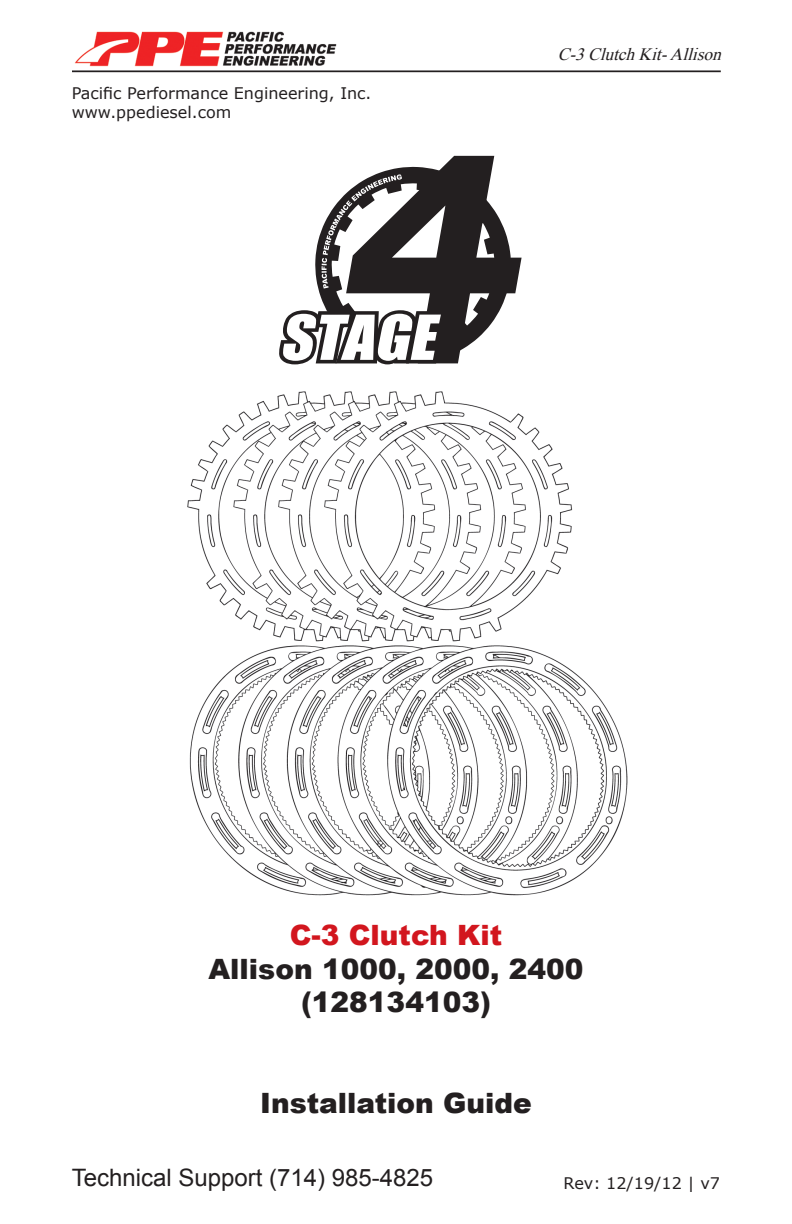
<style>
.page{position:relative;width:792px;height:1224px;background:#fff}
.page>*{position:absolute;margin:0;border:0;box-sizing:border-box;transform-origin:0 0}
.t1{font:900 28px "Arial";color:#231f20}
.t2{font:900 28px "Arial";color:#d2161e}
.t3{font:24px "Arial";color:#231f20}
.t4{font:italic 17.2px "Times New Roman";color:#231f20}
.t5{font:16px "Verdana";color:#231f20}
</style>
<div class="page">
<img style="left:75px;top:31px;width:262px;height:36px">
<hr style="left:72px;top:70px;width:649px;height:2px;background:#231f20">
<svg style="left:279px;top:156px;width:243px;height:208px"></svg>
<img style="left:187px;top:392px;width:440px;height:504px">
<p class="t5" style="left:72px;top:82px;width:301px">Pacific Performance Engineering, Inc.</p>
<p class="t5" style="left:72px;top:101px;width:161px">www.ppediesel.com</p>
<p class="t4" style="left:558px;top:43px;width:171px">C-3ClutchKit-Allison</p>
<p class="t2" style="left:290px;top:915px;width:214px">C-3 Clutch Kit</p>
<p class="t1" style="left:209px;top:948px;width:376px">Allison 1000, 2000, 2400</p>
<p class="t1" style="left:301px;top:982px;width:191px">(128134103)</p>
<p class="t1" style="left:260px;top:1083px;width:273px">Installation Guide</p>
<p class="t3" style="left:72px;top:1161px;width:363px">Technical Support (714) 985-4825</p>
<p class="t5" style="left:564px;top:1172px;width:158px">Rev: 12/19/12 | v7</p>
</div>
